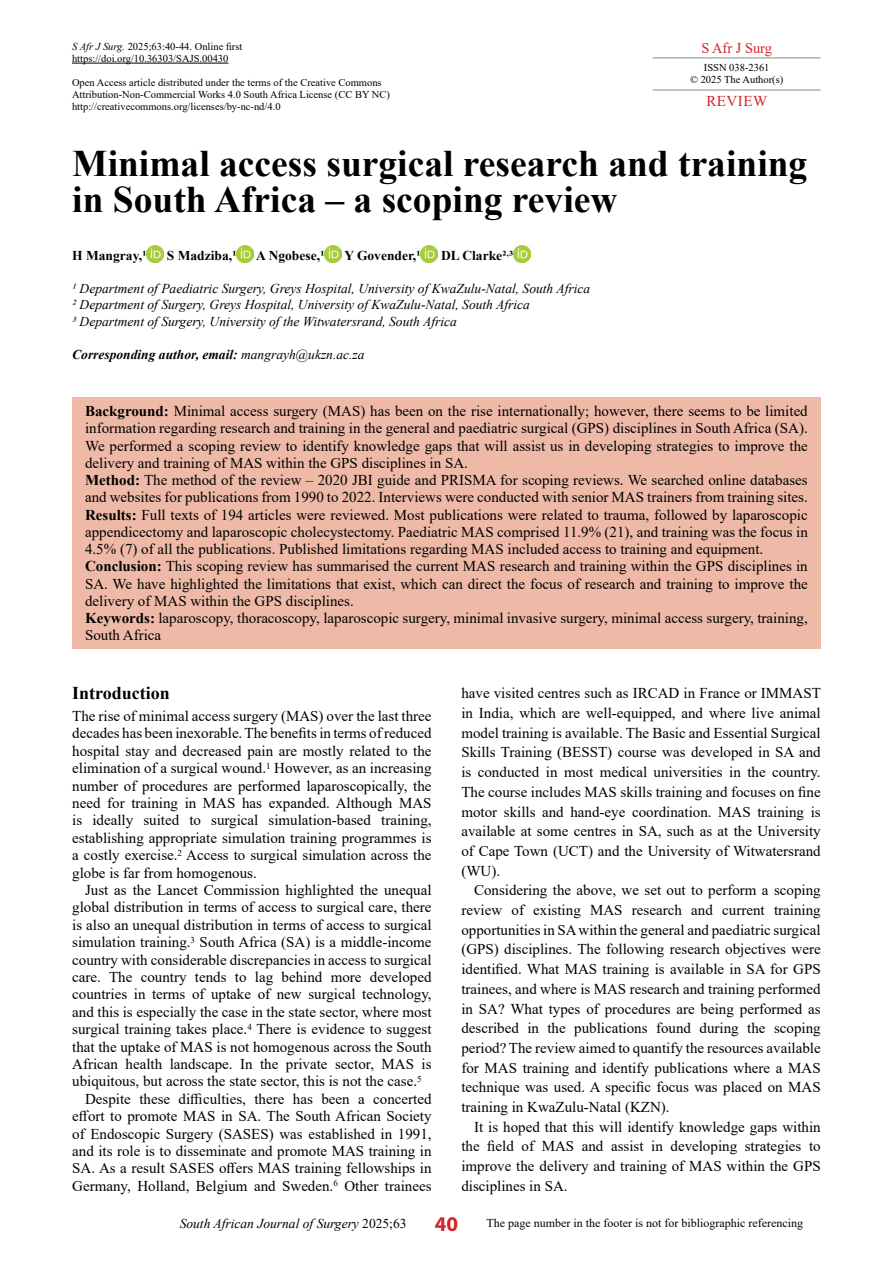
<style>
.page{position:relative;width:893px;height:1263px;background:#fff}
.page>*{position:absolute;margin:0;border:0;box-sizing:border-box;transform-origin:0 0}
.t1{font:700 37.5px/36px "Times New Roman";color:#000}
.t2{font:700 21px "Myriad Pro";color:#d2232a}
.t3{font:700 18px "Times New Roman";color:#000}
.t4{font:15px/19.6px "Times New Roman";color:#000;text-align:justify}
.t5{font:15px "Times New Roman";letter-spacing:.02em;color:#d2232a;scale:.96 1}
.t6{font:15px "Times New Roman";letter-spacing:.02em;color:#d2232a}
.t7{font:italic 13.5px/16.5px "Times New Roman";color:#000}
.t8{font:700 13.5px "Times New Roman";color:#000}
.t9{font:italic 700 13.5px "Times New Roman";color:#000}
.t10{font:12px "Times New Roman";color:#000}
.t11{font:10.5px/12px "Times New Roman";color:#000}
.s1{font-style:italic}
.s2{font-weight:400}
.s3{font-weight:700}
.s4{font-style:normal}
</style>
<div class="page">
<hr style="left:653px;top:57px;width:168px;height:1px;background:#939598">
<hr style="left:653px;top:89px;width:168px;height:2px;background:#939598">
<div style="left:72px;top:397px;width:748px;height:252px;background:#eebaa7"></div>
<hr style="left:72px;top:63px;width:156px;height:1px;background:#000">
<img style="left:147px;top:246px;width:17px;height:17px">
<img style="left:237px;top:246px;width:17px;height:17px">
<img style="left:325px;top:246px;width:17px;height:17px">
<img style="left:421px;top:246px;width:17px;height:17px">
<img style="left:513px;top:246px;width:17px;height:17px">
<p class="t11" style="left:72px;top:40px;width:172px"><span class="s1">S Afr J Surg.</span> 2025;63:40-44. Online first https://doi.org/10.36303/SAJS.00430</p>
<p class="t11" style="left:72px;top:76px;width:319px">Open Access article distributed under the terms of the Creative Commons<br>Attribution-Non-Commercial Works 4.0 South Africa License (CC BY NC) http://creativecommons.org/licenses/by-nc-nd/4.0</p>
<h1 class="t1" style="left:72px;top:145px;width:737px">Minimal access surgical research and training in South Africa – a scoping review</h1>
<p class="t8" style="left:72px;top:245px;width:76px">H Mangray,1</p>
<p class="t8" style="left:167px;top:245px;width:71px">S Madziba,1</p>
<p class="t8" style="left:256px;top:245px;width:70px">A Ngobese,1</p>
<p class="t8" style="left:344px;top:245px;width:78px">Y Govender,1</p>
<p class="t8" style="left:441px;top:245px;width:74px">DL Clarke2<sup>,</sup>3</p>
<p class="t7" style="left:72px;top:280px;width:519px">1 Department of Paediatric Surgery, Greys Hospital, University of KwaZulu-Natal, South Africa<br>2 Department of Surgery, Greys Hospital, University of KwaZulu-Natal, South Africa<br>3 Department of Surgery, University of the Witwatersrand, South Africa</p>
<p class="t9" style="left:72px;top:345px;width:294px">Corresponding author, email: <span class="s2">mangrayh@ukzn.ac.za</span></p>
<p class="t5" style="left:701px;top:37px;width:75px">S Afr J Surg</p>
<p class="t11" style="left:690px;top:61px;width:95px;text-align:center">ISSN 038-2361<br>© 2025 The Author(s)</p>
<p class="t6" style="left:706px;top:90px;width:62px">REVIEW</p>
<p class="t4" style="left:85px;top:402px;width:724px;line-height:17.2px;text-align:left"><span class="s3">Background:</span> Minimal access surgery (MAS) has been on the rise internationally; however, there seems to be limited information regarding research and training in the general and paediatric surgical (GPS) disciplines in South Africa (SA).<br>We performed a scoping review to identify knowledge gaps that will assist us in developing strategies to improve the delivery and training of MAS within the GPS disciplines in SA.<br><span class="s3">Method:</span> The method of the review – 2020 JBI guide and PRISMA for scoping reviews. We searched online databases and websites for publications from 1990 to 2022. Interviews were conducted with senior MAS trainers from training sites.<br><span class="s3">Results:</span> Full texts of 194 articles were reviewed. Most publications were related to trauma, followed by laparoscopic appendicectomy and laparoscopic cholecystectomy. Paediatric MAS comprised 11.9% (21), and training was the focus in 4.5% (7) of all the publications. Published limitations regarding MAS included access to training and equipment.<br><span class="s3">Conclusion:</span> This scoping review has summarised the current MAS research and training within the GPS disciplines in SA. We have highlighted the limitations that exist, which can direct the focus of research and training to improve the delivery of MAS within the GPS disciplines.<br><span class="s3">Keywords:</span> laparoscopy, thoracoscopy, laparoscopic surgery, minimal invasive surgery, minimal access surgery, training, South Africa</p>
<p class="t3" style="left:72px;top:680px;width:99px">Introduction</p>
<p class="t4" style="left:72px;top:707px;width:361px;line-height:17.4px">The rise of minimal access surgery (MAS) over the last three decades has been inexorable. The benefits in terms of reduced hospital stay and decreased pain are mostly related to the elimination of a surgical wound.<sup>1</sup> However, as an increasing number of procedures are performed laparoscopically, the need for training in MAS has expanded. Although MAS is ideally suited to surgical simulation-based training, establishing appropriate simulation training programmes is a costly exercise.<sup>2</sup> Access to surgical simulation across the globe is far from homogenous.</p>
<p class="t4" style="left:85px;top:879px;width:348px">Just as the Lancet Commission highlighted the unequal</p>
<p class="t4" style="left:72px;top:897px;width:361px">global distribution in terms of access to surgical care, there</p>
<p class="t4" style="left:72px;top:914px;width:361px">is also an unequal distribution in terms of access to surgical</p>
<p class="t4" style="left:72px;top:932px;width:361px">simulation training.<sup>3</sup> South Africa (SA) is a middle-income</p>
<p class="t4" style="left:72px;top:949px;width:361px">country with considerable discrepancies in access to surgical</p>
<p class="t4" style="left:72px;top:966px;width:361px">care. The country tends to lag behind more developed</p>
<p class="t4" style="left:72px;top:984px;width:361px">countries in terms of uptake of new surgical technology,</p>
<p class="t4" style="left:72px;top:1001px;width:361px">and this is especially the case in the state sector, where most</p>
<p class="t4" style="left:72px;top:1019px;width:361px">surgical training takes place.<sup>4</sup> There is evidence to suggest</p>
<p class="t4" style="left:72px;top:1036px;width:361px">that the uptake of MAS is not homogenous across the South</p>
<p class="t4" style="left:72px;top:1053px;width:361px">African health landscape. In the private sector, MAS is</p>
<p class="t4" style="left:72px;top:1071px;width:351px">ubiquitous, but across the state sector, this is not the case.<sup>5</sup></p>
<p class="t4" style="left:85px;top:1088px;width:348px">Despite these difficulties, there has been a concerted</p>
<p class="t4" style="left:72px;top:1106px;width:361px">effort to promote MAS in SA. The South African Society</p>
<p class="t4" style="left:72px;top:1123px;width:361px">of Endoscopic Surgery (SASES) was established in 1991,</p>
<p class="t4" style="left:72px;top:1140px;width:361px">and its role is to disseminate and promote MAS training in</p>
<p class="t4" style="left:72px;top:1158px;width:361px">SA. As a result SASES offers MAS training fellowships in</p>
<p class="t4" style="left:72px;top:1175px;width:361px">Germany, Holland, Belgium and Sweden.<sup>6</sup> Other trainees</p>
<p class="t4" style="left:461px;top:683px;width:361px">have visited centres such as IRCAD in France or IMMAST in India, which are well-equipped, and where live animal model training is available. The Basic and Essential Surgical Skills Training (BESST) course was developed in SA and is conducted in most medical universities in the country.<br>The course includes MAS skills training and focuses on fine motor skills and hand-eye coordination. MAS training is available at some centres in SA, such as at the University of Cape Town (UCT) and the University of Witwatersrand (WU).</p>
<p class="t4" style="left:461px;top:880px;width:361px;text-indent:13px">Considering the above, we set out to perform a scoping review of existing MAS research and current training opportunities in SA within the general and paediatric surgical (GPS) disciplines. The following research objectives were identified. What MAS training is available in SA for GPS trainees, and where is MAS research and training performed in SA? What types of procedures are being performed as described in the publications found during the scoping period? The review aimed to quantify the resources available for MAS training and identify publications where a MAS technique was used. A specific focus was placed on MAS training in KwaZulu-Natal (KZN).</p>
<p class="t4" style="left:461px;top:1116px;width:361px;text-indent:13px">It is hoped that this will identify knowledge gaps within the field of MAS and assist in developing strategies to improve the delivery and training of MAS within the GPS disciplines in SA.</p>
<p class="t7" style="left:180px;top:1215px;width:228px">South African Journal of Surgery <span class="s4">2025;63</span></p>
<h2 class="t2" style="left:435px;top:1210px;width:25px">40</h2>
<p class="t10" style="left:486px;top:1215px;width:318px">The page number in the footer is not for bibliographic referencing</p>
</div>
